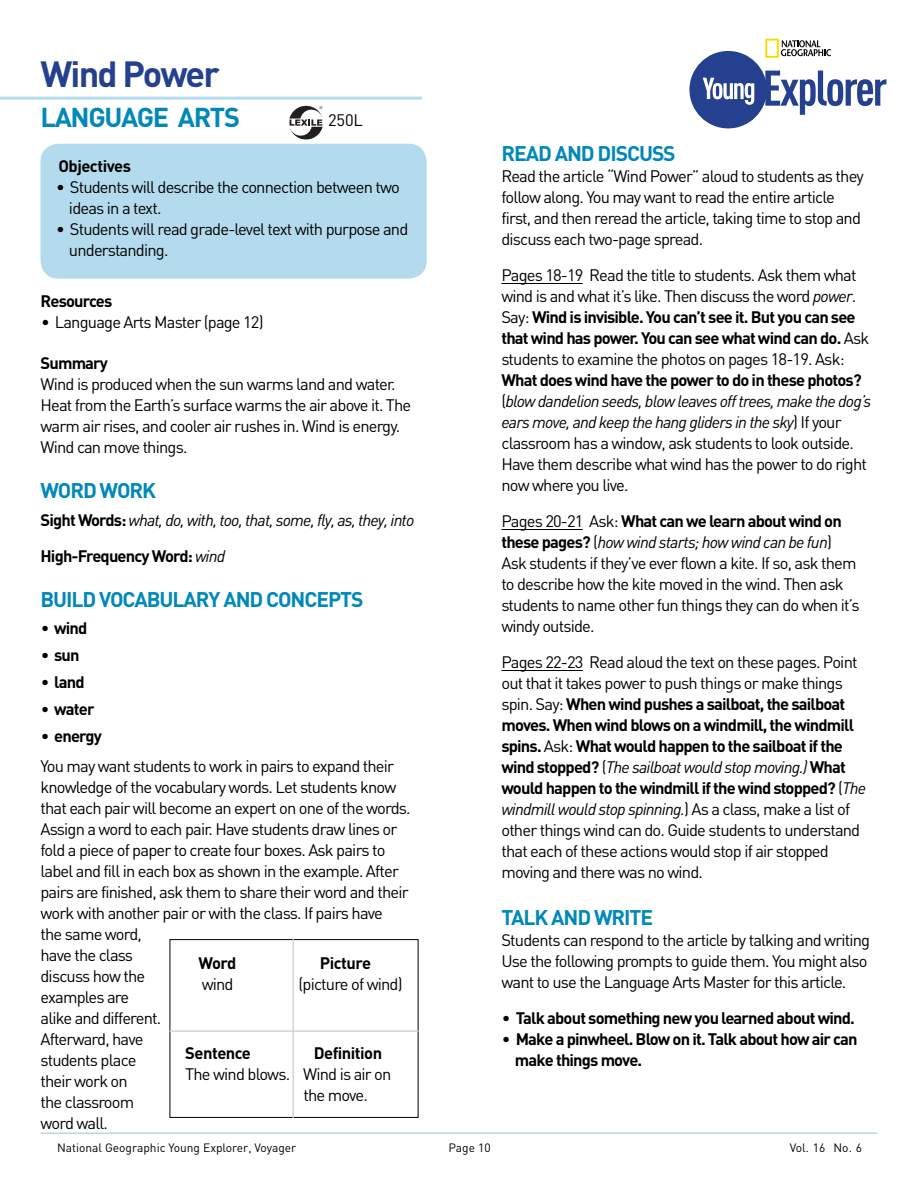
<style>
.page{position:relative;width:918px;height:1188px;background:#fff}
.page>*{position:absolute;margin:0;border:0;box-sizing:border-box;transform-origin:0 0}
.t1{font:700 36px "DIN";letter-spacing:-.05em;color:#25408f}
.t2{font:700 27px "DIN";letter-spacing:-.05em;color:#08b}
.t3{font:700 21px "DIN";letter-spacing:-.05em;color:#08b}
.t4{font:16.5px/21px "DIN";letter-spacing:-.05em;color:#000}
.t5{font:700 16.5px/21px "DIN";letter-spacing:-.05em;color:#000}
.t6{font:italic 16.5px/36px "DIN";letter-spacing:-.05em;color:#000}
.t7{font:700 16.5px "DIN";letter-spacing:-.03em;color:#000}
.t8{font:12px "DIN";color:#000}
.s1{font-weight:700;font-style:normal}
.s2{font-style:italic}
.s3{font-weight:700}
.s4{font-weight:400}
</style>
<div class="page">
<hr style="left:40px;top:1132px;width:838px;height:2px;background:#bad5e8">
<svg style="left:689px;top:39px;width:197px;height:89px"></svg>
<hr style="left:501px;top:283px;width:82px;height:1px;background:#000">
<hr style="left:501px;top:529px;width:82px;height:1px;background:#000">
<hr style="left:501px;top:670px;width:82px;height:1px;background:#000">
<div style="left:40px;top:144px;width:387px;height:135px;background:#b3dbed;border-radius:18px"></div>
<hr style="left:0;top:97px;width:422px;height:3px;background:#b3dbed">
<svg style="left:289px;top:106px;width:34px;height:33px"></svg>
<div style="left:170px;top:939px;width:248px;height:179px;border:1px solid #000"></div>
<hr style="left:293px;top:939px;width:1px;height:179px;background:#d1d3d4">
<hr style="left:170px;top:1030px;width:249px;height:2px;background:#d1d3d4">
<h1 class="t1" style="left:40px;top:50px;width:181px">Wind Power</h1>
<h2 class="t2" style="left:40px;top:100px;width:201px">LANGUAGE ARTS</h2>
<p class="t4" style="left:328px;top:109px;width:36px">250L</p>
<p class="t7" style="left:58px;top:156px;width:74px">Objectives</p>
<p class="t4" style="left:69px;top:177px;width:332px;text-indent:-13px">• Students will describe the connection between two ideas in a text.</p>
<p class="t4" style="left:69px;top:219px;width:341px;text-indent:-13px">• Students will read grade-level text with purpose and understanding.</p>
<p class="t5" style="left:40px;top:290px;width:73px">Resources</p>
<p class="t4" style="left:41px;top:312px;width:224px">• Language Arts Master (page 12)</p>
<p class="t5" style="left:40px;top:352px;width:69px">Summary</p>
<p class="t4" style="left:40px;top:373px;width:372px">Wind is produced when the sun warms land and water.<br>Heat from the Earth’s surface warms the air above it. The warm air rises, and cooler air rushes in. Wind is energy.<br>Wind can move things.</p>
<p class="t3" style="left:40px;top:476px;width:117px">WORD WORK</p>
<p class="t6" style="left:40px;top:502px;width:375px"><span class="s1">Sight Words:</span> what, do, with, too, that, some, fly, as, they, into<br><span class="s1">High-Frequency Word:</span> wind</p>
<p class="t3" style="left:40px;top:585px;width:325px">BUILD VOCABULARY AND CONCEPTS</p>
<p class="t5" style="left:41px;top:617px;width:48px">• wind</p>
<p class="t5" style="left:41px;top:644px;width:40px">• sun</p>
<p class="t5" style="left:41px;top:671px;width:45px">• land</p>
<p class="t5" style="left:41px;top:698px;width:55px">• water</p>
<p class="t5" style="left:41px;top:725px;width:62px">• energy</p>
<p class="t4" style="left:40px;top:755px;width:372px">You may want students to work in pairs to expand their knowledge of the vocabulary words. Let students know that each pair will become an expert on one of the words.<br>Assign a word to each pair. Have students draw lines or fold a piece of paper to create four boxes. Ask pairs to label and fill in each box as shown in the example. After pairs are finished, ask them to share their word and their work with another pair or with the class. If pairs have<br>the same word,<br>have the class<br>discuss how the<br>examples are<br>alike and different.<br>Afterward, have<br>students place<br>their work on<br>the classroom<br>word wall.</p>
<p class="t5" style="left:199px;top:952px;width:39px">Word</p>
<p class="t7" style="left:320px;top:952px;width:53px">Picture</p>
<p class="t4" style="left:202px;top:973px;width:33px">wind</p>
<p class="t4" style="left:298px;top:973px;width:106px">(picture of wind)</p>
<p class="t7" style="left:185px;top:1042px;width:67px">Sentence</p>
<p class="t7" style="left:314px;top:1042px;width:70px">Definition</p>
<p class="t4" style="left:304px;top:1063px;width:89px;text-indent:-118px">The wind blows. Wind is air on the move.</p>
<p class="t3" style="left:501px;top:140px;width:176px">READ AND DISCUSS</p>
<p class="t4" style="left:501px;top:165px;width:364px">Read the article “Wind Power” aloud to students as they follow along. You may want to read the entire article first, and then reread the article, taking time to stop and discuss each two-page spread.</p>
<p class="t4" style="left:501px;top:264px;width:369px">Pages 18-19 Read the title to students. Ask them what wind is and what it’s like. Then discuss the word <span class="s2">power</span>.<br>Say: <span class="s3">Wind is invisible. You can’t see it. But you can see that wind has power. You can see what wind can do.</span> Ask students to examine the photos on pages 18-19. Ask:</p>
<p class="t4" style="left:501px;top:369px;width:371px"><span class="s3">What does wind have the power to do in these photos? </span>(<span class="s2">blow dandelion seeds, blow leaves off trees, make the dog’s ears move, and keep the hang gliders in the sky</span>) If your classroom has a window, ask students to look outside.<br>Have them describe what wind has the power to do right now where you live.</p>
<p class="t4" style="left:501px;top:511px;width:360px">Pages 20-21 Ask: <span class="s3">What can we learn about wind on these pages?</span> (<span class="s2">how wind starts; how wind can be fun</span>)<br>Ask students if they’ve ever flown a kite. If so, ask them to describe how the kite moved in the wind. Then ask students to name other fun things they can do when it’s windy outside.</p>
<p class="t4" style="left:501px;top:652px;width:366px">Pages 22-23 Read aloud the text on these pages. Point out that it takes power to push things or make things spin. Say: <span class="s3">When wind pushes a sailboat, the sailboat moves. When wind blows on a windmill, the windmill spins.</span> Ask: <span class="s3">What would happen to the sailboat if the wind stopped?</span> (<span class="s2">The sailboat would stop moving.)</span> <span class="s3">What would happen to the windmill if the wind stopped?</span> (<span class="s2">The windmill would stop spinning.</span>) As a class, make a list of other things wind can do. Guide students to understand that each of these actions would stop if air stopped moving and there was no wind.</p>
<p class="t3" style="left:501px;top:903px;width:153px">TALK AND WRITE</p>
<p class="t4" style="left:501px;top:929px;width:370px">Students can respond to the article by talking and writing<br>Use the following prompts to guide them. You might also want to use the Language Arts Master for this article.</p>
<p class="t5" style="left:502px;top:1007px;width:354px"><span class="s4">•</span> Talk about something new you learned about wind.</p>
<p class="t5" style="left:515px;top:1028px;width:344px;text-indent:-13px"><span class="s4">•</span> Make a pinwheel. Blow on it. Talk about how air can make things move.</p>
<p class="t8" style="left:57px;top:1140px;width:241px">National Geographic Young Explorer, Voyager</p>
<p class="t8" style="left:448px;top:1140px;width:44px">Page 10</p>
<p class="t8" style="left:790px;top:1140px;width:74px">Vol. 16 No. 6</p>
</div>
